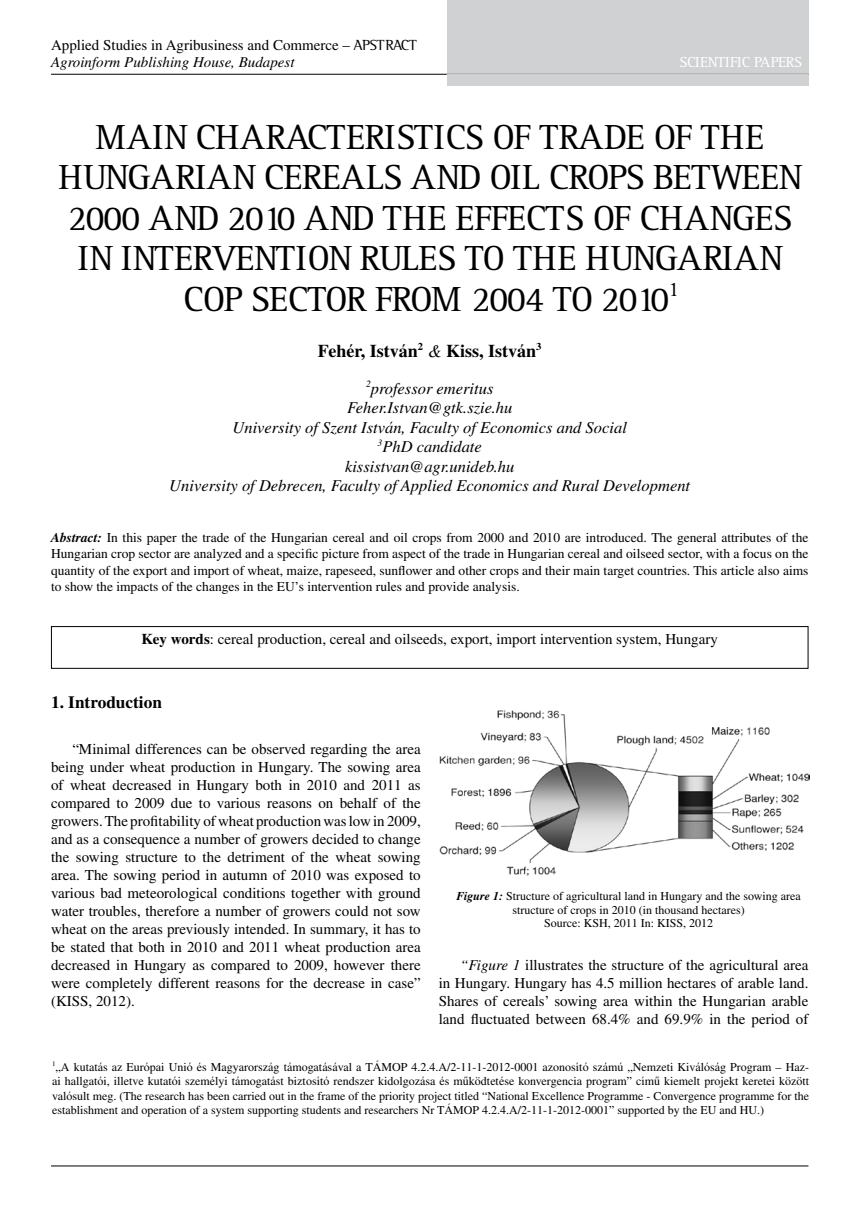
<style>
.page{position:relative;width:851px;height:1212px;background:#fff}
.page>*{position:absolute;margin:0;border:0;box-sizing:border-box;transform-origin:0 0}
.t1{font:36px "Rotis Srf PFL";color:#000}
.t2{font:18px "Times AH Bold";color:#000}
.t3{font:17.25px "Times AH Bold";color:#000}
.t4{font:16.5px/19.5px "Times AH Italic";color:#000;text-align:center}
.t5{font:15px/18px "Times AH";color:#000;text-align:justify}
.t6{font:15px "Times AH Italic";color:#000}
.t7{font:15px "Rotis Srf PFL";color:#fff}
.t8{font:13.5px/16.5px "Times AH";color:#000;text-align:justify}
.t9{font:12px/14.4px "Times AH";color:#000;text-align:justify}
.s1{font-family:"Rotis Sm Srf PFL"}
.s2{font-family:"Times AH Italic"}
.s3{font-family:"Times AH Bold";font-style:italic}
.s4{font-family:"Times AH Bold"}
</style>
<div class="page">
<hr style="left:51px;top:1165px;width:757px;height:1px;background:#000">
<div style="left:446px;top:0;width:362px;height:85px;background:#d0d1d2"></div>
<hr style="left:51px;top:74px;width:757px;height:1px;background:#000">
<hr style="left:446px;top:74px;width:362px;height:1px;background:#fff">
<div style="left:51px;top:626px;width:757px;height:43px;border:1px solid #000"></div>
<img style="left:439px;top:727px;width:370px;height:149px">
<img style="left:212px;top:626px;width:424px;height:193px">
<p class="t5" style="left:51px;top:36px;width:368px">Applied Studies in Agribusiness and Commerce – <span class="s1">APSTRACT</span></p>
<p class="t6" style="left:51px;top:54px;width:245px">Agroinform Publishing House, Budapest</p>
<p class="t7" style="left:679px;top:54px;width:122px">SCIENTIFIC PAPERS</p>
<h1 class="t1" style="left:95px;top:116px;width:669px">MAIN CHARACTERISTICS OF TRADE OF THE</h1>
<h1 class="t1" style="left:58px;top:157px;width:744px">HUNGARIAN CEREALS AND OIL CROPS BETWEEN</h1>
<h1 class="t1" style="left:68px;top:197px;width:722px">2000 AND 2010 AND THE EFFECTS OF CHANGES</h1>
<h1 class="t1" style="left:78px;top:238px;width:705px">IN INTERVENTION RULES TO THE HUNGARIAN</h1>
<h1 class="t1" style="left:183px;top:278px;width:20px">COP</h1>
<h1 class="t1" style="left:251px;top:278px;width:427px">SECTOR FROM 2004 TO 2010<sup>1</sup></h1>
<p class="t2" style="left:318px;top:340px;width:225px">Fehér, István<sup>2</sup> <span class="s2">&amp;</span> Kiss, István<sup>3</sup></p>
<p class="t4" style="left:169px;top:378px;width:522px"><sup>2</sup>professor emeritus<br>Feher.Istvan@gtk.szie.hu<br>University of Szent István, Faculty of Economics and Social<br><sup>3</sup>PhD candidate<br>kissistvan@agr.unideb.hu<br>University of Debrecen, Faculty of Applied Economics and Rural Development</p>
<p class="t8" style="left:51px;top:529px;width:758px"><span class="s3">Abstract:</span> In this paper the trade of the Hungarian cereal and oil crops from 2000 and 2010 are introduced. The general attributes of the Hungarian crop sector are analyzed and a specific picture from aspect of the trade in Hungarian cereal and oilseed sector, with a focus on the quantity of the export and import of wheat, maize, rapeseed, sunflower and other crops and their main target countries. This article also aims to show the impacts of the changes in the EU’s intervention rules and provide analysis.</p>
<p class="t5" style="left:141px;top:630px;width:577px"><span class="s4">Key words</span>: cereal production, cereal and oilseeds, export, import intervention system, Hungary</p>
<p class="t3" style="left:51px;top:691px;width:112px">1. Introduction</p>
<p class="t5" style="left:51px;top:740px;width:371px;text-indent:21px">“Minimal differences can be observed regarding the area being under wheat production in Hungary. The sowing area of wheat decreased in Hungary both in 2010 and 2011 as compared to 2009 due to various reasons on behalf of the growers. The profitability of wheat production was low in 2009, and as a consequence a number of growers decided to change the sowing structure to the detriment of the wheat sowing area. The sowing period in autumn of 2010 was exposed to various bad meteorological conditions together with ground water troubles, therefore a number of growers could not sow wheat on the areas previously intended. In summary, it has to be stated that both in 2010 and 2011 wheat production area decreased in Hungary as compared to 2009, however there were completely different reasons for the decrease in case” (KISS, 2012).</p>
<p class="t9" style="left:456px;top:889px;width:346px;line-height:13.5px;text-align:center"><span class="s3">Figure 1:</span> Structure of agricultural land in Hungary and the sowing area structure of crops in 2010 (in thousand hectares)<br>Source: KSH, 2011 In: KISS, 2012</p>
<p class="t5" style="left:438px;top:956px;width:371px;text-indent:21px"><span class="s2">“Figure 1</span> illustrates the structure of the agricultural area in Hungary. Hungary has 4.5 million hectares of arable land.<br>Shares of cereals’ sowing area within the Hungarian arable land fluctuated between 68.4% and 69.9% in the period of</p>
<p class="t9" style="left:52px;top:1059px;width:758px"><sup>1</sup>„A kutatás az Európai Unió és Magyarország támogatásával a TÁMOP 4.2.4.A/2-11-1-2012-0001 azonosító számú „Nemzeti Kiválóság Program – Haz&shy;ai hallgatói, illetve kutatói személyi támogatást biztosító rendszer kidolgozása és mûködtetése konvergencia program” címû kiemelt projekt keretei között valósult meg. (The research has been carried out in the frame of the priority project titled “National Excellence Programme - Convergence programme for the establishment and operation of a system supporting students and researchers Nr TÁMOP 4.2.4.A/2-11-1-2012-0001” supported by the EU and HU.)</p>
</div>
